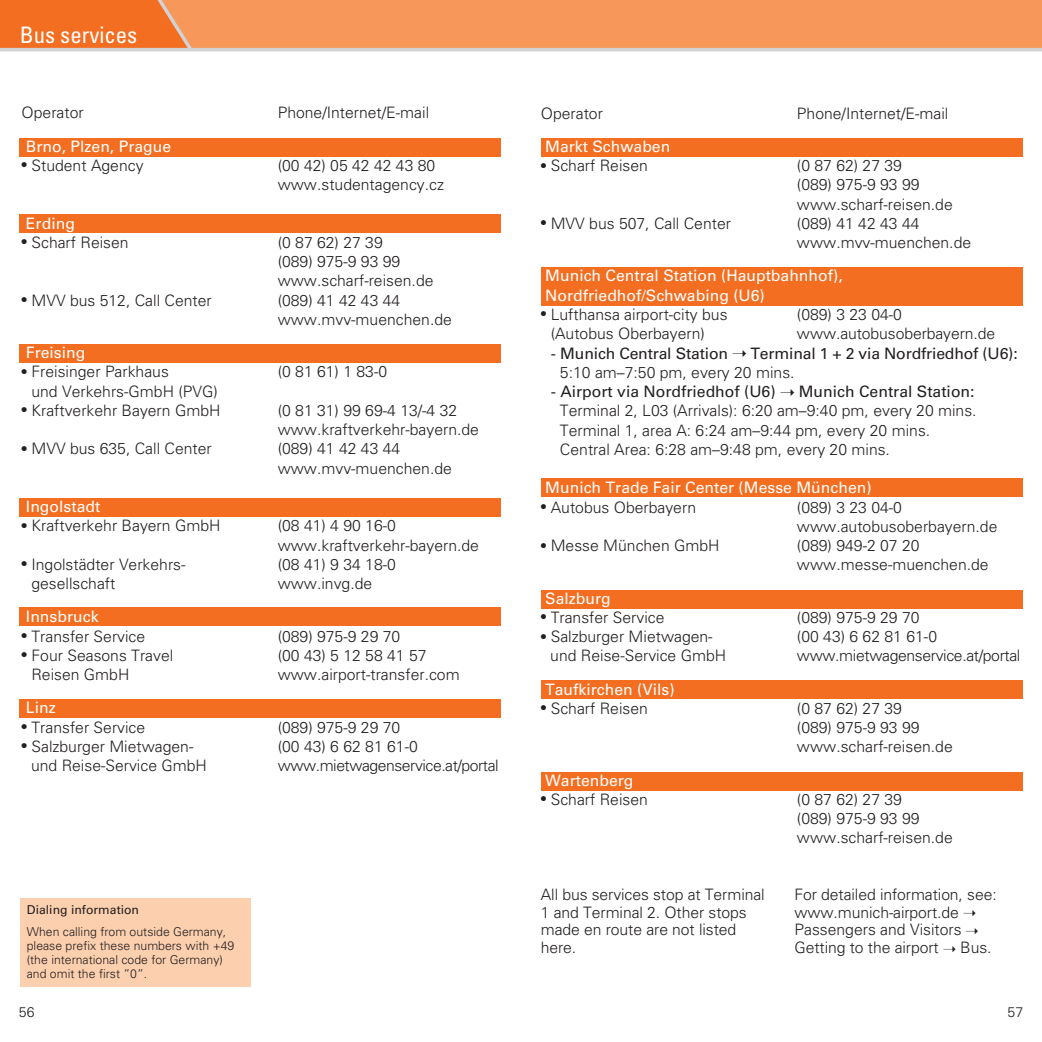
<style>
.page{position:relative;width:1042px;height:1042px;background:#fff}
.page>*{position:absolute;margin:0;border:0;box-sizing:border-box;transform-origin:0 0}
.t1{font:condensed 22.75px "Univers";color:#fff}
.t2{font:300 15.75px/19.2px "Univers";color:#231f20}
.t3{font:15.75px/19.2px "Univers";color:#fff}
.t4{font:15.75px/18.2px "Univers";letter-spacing:-.01em;color:#231f20}
.t5{font:300 15.75px "Univers";letter-spacing:-.02em;color:#231f20}
.t6{font:300 15.75px "Univers";letter-spacing:-.03em;color:#231f20}
.t7{font:300 14px "Univers";color:#231f20}
.t8{font:300 12.25px/14px "Univers";color:#231f20}
.t9{font:12.25px "Univers";color:#231f20}
.s1{font-weight:300}
.s2{font-weight:400}
</style>
<div class="page">
<div style="left:0;top:0;width:1042px;height:50px;background:#f7975a"></div>
<svg style="left:0;top:0;width:193px;height:48px;background:#f2732a"></svg>
<hr style="left:0;top:48px;width:1042px;height:3px;background:#d1d2d4">
<div style="left:541px;top:772px;width:481px;height:18px;background:#f36e21"></div>
<div style="left:541px;top:680px;width:481px;height:18px;background:#f36e21"></div>
<div style="left:541px;top:590px;width:481px;height:19px;background:#f36e21"></div>
<div style="left:541px;top:479px;width:481px;height:18px;background:#f36e21"></div>
<div style="left:541px;top:267px;width:481px;height:38px;background:#f36e21"></div>
<div style="left:541px;top:138px;width:481px;height:18px;background:#f36e21"></div>
<div style="left:20px;top:699px;width:481px;height:18px;background:#f36e21"></div>
<div style="left:20px;top:607px;width:481px;height:19px;background:#f36e21"></div>
<div style="left:20px;top:498px;width:481px;height:19px;background:#f36e21"></div>
<div style="left:20px;top:344px;width:481px;height:19px;background:#f36e21"></div>
<div style="left:20px;top:214px;width:481px;height:19px;background:#f36e21"></div>
<div style="left:20px;top:138px;width:481px;height:18px;background:#f36e21"></div>
<div style="left:20px;top:898px;width:231px;height:89px;background:#fccfae"></div>
<h1 class="t1" style="left:20px;top:26px;width:119px">Bus services</h1>
<p class="t2" style="left:22px;top:104px;width:64px">Operator</p>
<p class="t2" style="left:278px;top:104px;width:153px">Phone/Internet/E-mail</p>
<p class="t3" style="left:26px;top:138px;width:147px">Brno, Plzen, Prague</p>
<p class="t2" style="left:22px;top:157px;width:123px">● Student Agency</p>
<p class="t2" style="left:278px;top:157px;width:168px">(00 42) 05 42 42 43 80 www.studentagency.cz</p>
<p class="t3" style="left:26px;top:215px;width:50px">Erding</p>
<p class="t2" style="left:22px;top:234px;width:109px">● Scharf Reisen</p>
<p class="t2" style="left:278px;top:234px;width:157px">(0 87 62) 27 39<br>(089) 975-9 93 99 www.scharf-reisen.de</p>
<p class="t2" style="left:22px;top:292px;width:192px">● MVV bus 512, Call Center</p>
<p class="t2" style="left:278px;top:292px;width:176px">(089) 41 42 43 44 www.mvv-muenchen.de</p>
<p class="t3" style="left:26px;top:344px;width:61px">Freising</p>
<p class="t2" style="left:22px;top:363px;width:149px">● Freisinger Parkhaus</p>
<p class="t2" style="left:278px;top:363px;width:111px">(0 81 61) 1 83-0</p>
<p class="t2" style="left:31px;top:383px;width:188px">und Verkehrs-GmbH (PVG)</p>
<p class="t2" style="left:22px;top:402px;width:200px">● Kraftverkehr Bayern GmbH</p>
<p class="t2" style="left:278px;top:402px;width:203px">(0 81 31) 99 69-4 13/-4 32 www.kraftverkehr-bayern.de</p>
<p class="t2" style="left:22px;top:440px;width:192px">● MVV bus 635, Call Center</p>
<p class="t2" style="left:278px;top:440px;width:176px">(089) 41 42 43 44 www.mvv-muenchen.de</p>
<p class="t3" style="left:26px;top:498px;width:76px">Ingolstadt</p>
<p class="t2" style="left:22px;top:517px;width:200px">● Kraftverkehr Bayern GmbH</p>
<p class="t2" style="left:278px;top:517px;width:203px">(08 41) 4 90 16-0 www.kraftverkehr-bayern.de</p>
<p class="t2" style="left:22px;top:556px;width:165px">● Ingolstädter Verkehrs-</p>
<p class="t2" style="left:278px;top:556px;width:120px">(08 41) 9 34 18-0</p>
<p class="t2" style="left:31px;top:575px;width:86px">gesellschaft</p>
<p class="t2" style="left:278px;top:575px;width:96px">www.invg.de</p>
<p class="t3" style="left:26px;top:608px;width:74px">Innsbruck</p>
<p class="t2" style="left:22px;top:628px;width:125px">● Transfer Service</p>
<p class="t2" style="left:278px;top:628px;width:124px">(089) 975-9 29 70</p>
<p class="t2" style="left:22px;top:647px;width:153px">● Four Seasons Travel</p>
<p class="t2" style="left:278px;top:647px;width:150px">(00 43) 5 12 58 41 57</p>
<p class="t2" style="left:31px;top:666px;width:100px">Reisen GmbH</p>
<p class="t2" style="left:278px;top:666px;width:183px">www.airport-transfer.com</p>
<p class="t3" style="left:26px;top:699px;width:31px">Linz</p>
<p class="t2" style="left:22px;top:719px;width:125px">● Transfer Service</p>
<p class="t2" style="left:278px;top:719px;width:124px">(089) 975-9 29 70</p>
<p class="t2" style="left:22px;top:738px;width:173px">● Salzburger Mietwagen-</p>
<p class="t2" style="left:278px;top:738px;width:142px">(00 43) 6 62 81 61-0</p>
<p class="t2" style="left:31px;top:757px;width:177px">und Reise-Service GmbH</p>
<p class="t6" style="left:278px;top:760px;width:222px">www.mietwagenservice.at/portal</p>
<p class="t9" style="left:27px;top:905px;width:114px">Dialing information</p>
<p class="t8" style="left:27px;top:926px;width:209px">When calling from outside Germany, please prefix these numbers with +49 (the international code for Germany) and omit the first ”0”.</p>
<p class="t2" style="left:541px;top:105px;width:64px">Operator</p>
<p class="t2" style="left:797px;top:105px;width:153px">Phone/Internet/E-mail</p>
<p class="t3" style="left:545px;top:138px;width:127px">Markt Schwaben</p>
<p class="t2" style="left:541px;top:157px;width:109px">● Scharf Reisen</p>
<p class="t2" style="left:797px;top:157px;width:157px">(0 87 62) 27 39<br>(089) 975-9 93 99 www.scharf-reisen.de</p>
<p class="t2" style="left:541px;top:215px;width:192px">● MVV bus 507, Call Center</p>
<p class="t2" style="left:797px;top:215px;width:176px">(089) 41 42 43 44 www.mvv-muenchen.de</p>
<p class="t3" style="left:545px;top:268px;width:299px">Munich Central Station (Hauptbahnhof),<br>Nordfriedhof/Schwabing (U6)</p>
<p class="t2" style="left:541px;top:306px;width:188px">● Lufthansa airport-city bus</p>
<p class="t2" style="left:797px;top:306px;width:107px">(089) 3 23 04-0</p>
<p class="t2" style="left:551px;top:325px;width:156px">(Autobus Oberbayern)</p>
<p class="t2" style="left:797px;top:325px;width:200px">www.autobusoberbayern.de</p>
<p class="t4" style="left:560px;top:346px;width:459px;text-indent:-9px">- Munich Central Station ➝ Terminal 1 + 2 via Nordfriedhof (U6):<br><span class="s1">5:10 am–7:50 pm, every 20 mins.</span></p>
<p class="t2" style="left:560px;top:383px;width:418px;text-indent:-9px"><span class="s2">- Airport via Nordfriedhof (U6)</span> ➝ <span class="s2">Munich Central Station:<br></span>Terminal 2, L03 (Arrivals): 6:20 am–9:40 pm, every 20 mins.<br>Terminal 1, area A: 6:24 am–9:44 pm, every 20 mins.<br>Central Area: 6:28 am–9:48 pm, every 20 mins.</p>
<p class="t3" style="left:545px;top:479px;width:328px">Munich Trade Fair Center (Messe München)</p>
<p class="t2" style="left:541px;top:499px;width:157px">● Autobus Oberbayern</p>
<p class="t2" style="left:797px;top:499px;width:202px">(089) 3 23 04-0 www.autobusoberbayern.de</p>
<p class="t2" style="left:541px;top:537px;width:180px">● Messe München GmbH</p>
<p class="t2" style="left:797px;top:537px;width:193px">(089) 949-2 07 20 www.messe-muenchen.de</p>
<p class="t3" style="left:545px;top:590px;width:67px">Salzburg</p>
<p class="t2" style="left:541px;top:609px;width:125px">● Transfer Service</p>
<p class="t2" style="left:797px;top:609px;width:124px">(089) 975-9 29 70</p>
<p class="t2" style="left:541px;top:628px;width:173px">● Salzburger Mietwagen-</p>
<p class="t2" style="left:797px;top:628px;width:142px">(00 43) 6 62 81 61-0</p>
<p class="t2" style="left:550px;top:647px;width:177px">und Reise-Service GmbH</p>
<p class="t5" style="left:797px;top:650px;width:225px">www.mietwagenservice.at/portal</p>
<p class="t3" style="left:545px;top:681px;width:131px">Taufkirchen (Vils)</p>
<p class="t2" style="left:541px;top:700px;width:109px">● Scharf Reisen</p>
<p class="t2" style="left:797px;top:700px;width:157px">(0 87 62) 27 39<br>(089) 975-9 93 99 www.scharf-reisen.de</p>
<p class="t3" style="left:545px;top:772px;width:90px">Wartenberg</p>
<p class="t2" style="left:541px;top:791px;width:109px">● Scharf Reisen</p>
<p class="t2" style="left:797px;top:791px;width:157px">(0 87 62) 27 39<br>(089) 975-9 93 99 www.scharf-reisen.de</p>
<p class="t2" style="left:541px;top:887px;width:225px;line-height:17.5px">All bus services stop at Terminal<br>1 and Terminal 2. Other stops made en route are not listed here.</p>
<p class="t2" style="left:794px;top:887px;width:204px;line-height:17.5px">For detailed information, see: www.munich-airport.de ➝<br>Passengers and Visitors ➝<br>Getting to the airport ➝ Bus.</p>
<p class="t7" style="left:19px;top:1007px;width:17px">56</p>
<p class="t7" style="left:1007px;top:1007px;width:17px">57</p>
</div>
